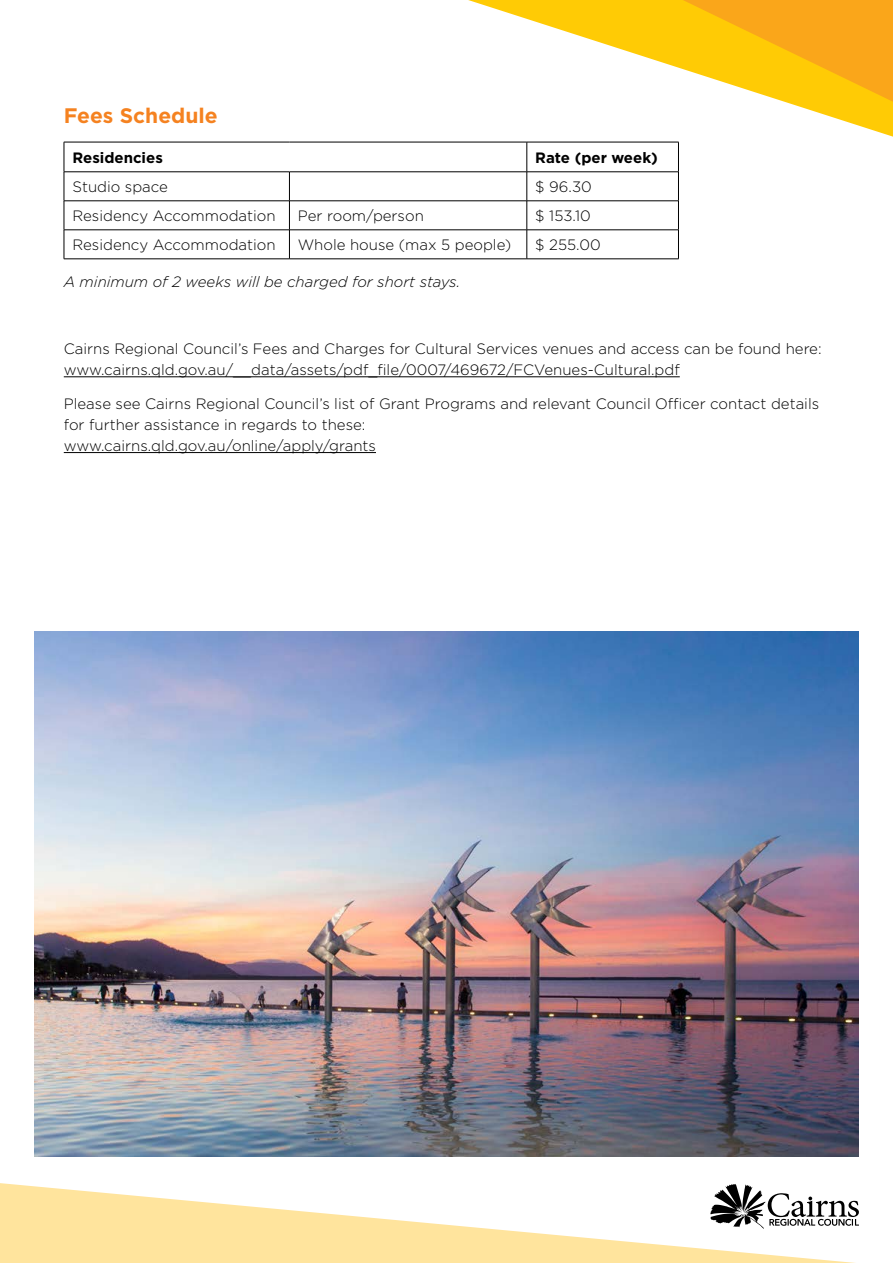
<style>
.page{position:relative;width:893px;height:1263px;background:#fff}
.page>*{position:absolute;margin:0;border:0;box-sizing:border-box;transform-origin:0 0}
.t1{font:700 21px "Gotham";color:#f58220}
.t2{font:300 15px/21px "Gotham";color:#000}
.t3{font:italic 300 15px "Gotham";color:#000}
.t4{font:700 15px "Gotham";color:#000}
</style>
<div class="page">
<svg style="left:0;top:1183px;width:859px;height:80px;fill:#ffe49d"></svg>
<hr style="left:64px;top:376px;width:616px;height:1px;background:#000">
<hr style="left:64px;top:452px;width:312px;height:1px;background:#000">
<hr style="left:64px;top:142px;width:225px;height:1px;background:#000">
<hr style="left:64px;top:142px;width:1px;height:30px;background:#000">
<hr style="left:289px;top:142px;width:238px;height:1px;background:#000">
<hr style="left:527px;top:142px;width:152px;height:1px;background:#000">
<hr style="left:527px;top:142px;width:1px;height:30px;background:#000">
<hr style="left:678px;top:142px;width:1px;height:30px;background:#000">
<hr style="left:64px;top:172px;width:225px;height:1px;background:#000">
<hr style="left:289px;top:172px;width:238px;height:1px;background:#000">
<hr style="left:527px;top:172px;width:152px;height:1px;background:#000">
<hr style="left:64px;top:201px;width:225px;height:1px;background:#000">
<hr style="left:289px;top:201px;width:238px;height:1px;background:#000">
<hr style="left:527px;top:201px;width:152px;height:1px;background:#000">
<hr style="left:64px;top:230px;width:225px;height:1px;background:#000">
<svg style="left:64px;top:172px;width:1px;height:87px"></svg>
<hr style="left:289px;top:230px;width:238px;height:1px;background:#000">
<svg style="left:289px;top:173px;width:1px;height:86px"></svg>
<hr style="left:527px;top:230px;width:152px;height:1px;background:#000">
<svg style="left:527px;top:172px;width:1px;height:87px"></svg>
<svg style="left:678px;top:173px;width:1px;height:86px"></svg>
<hr style="left:64px;top:259px;width:225px;height:1px;background:#000">
<hr style="left:289px;top:259px;width:238px;height:1px;background:#000">
<hr style="left:527px;top:259px;width:152px;height:1px;background:#000">
<svg style="left:468px;top:0;width:425px;height:137px"></svg>
<svg style="left:683px;top:0;width:210px;height:102px;background:#fcbd23"></svg>
<img style="left:34px;top:631px;width:825px;height:526px">
<h1 class="t1" style="left:64px;top:102px;width:155px">Fees Schedule</h1>
<p class="t4" style="left:72px;top:147px;width:92px">Residencies</p>
<p class="t4" style="left:535px;top:147px;width:124px">Rate (per week)</p>
<p class="t2" style="left:72px;top:176px;width:97px">Studio space</p>
<p class="t2" style="left:535px;top:176px;width:58px">$ 96.30</p>
<p class="t2" style="left:72px;top:205px;width:205px">Residency Accommodation</p>
<p class="t2" style="left:298px;top:205px;width:127px">Per room/person</p>
<p class="t2" style="left:535px;top:205px;width:57px">$ 153.10</p>
<p class="t2" style="left:72px;top:234px;width:205px">Residency Accommodation</p>
<p class="t2" style="left:298px;top:234px;width:215px">Whole house (max 5 people)</p>
<p class="t2" style="left:535px;top:234px;width:67px">$ 255.00</p>
<p class="t3" style="left:64px;top:272px;width:398px">A minimum of 2 weeks will be charged for short stays.</p>
<p class="t2" style="left:64px;top:338px;width:759px">Cairns Regional Council’s Fees and Charges for Cultural Services venues and access can be found here: www.cairns.qld.gov.au/__data/assets/pdf_file/0007/469672/FCVenues-Cultural.pdf</p>
<p class="t2" style="left:64px;top:393px;width:757px">Please see Cairns Regional Council’s list of Grant Programs and relevant Council Officer contact details for further assistance in regards to these:<br>www.cairns.qld.gov.au/online/apply/grants</p>
</div>
